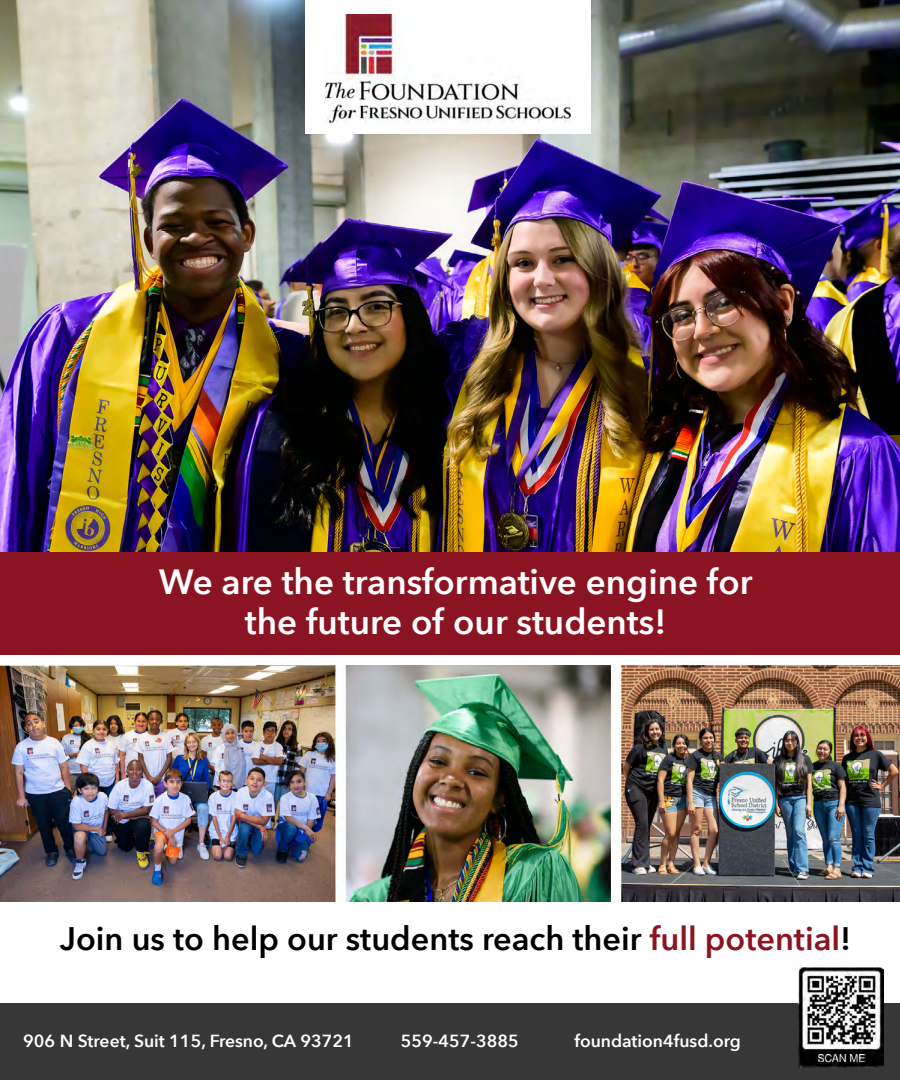
<style>
.page{position:relative;width:900px;height:1080px;background:#fff}
.page>*{position:absolute;margin:0;border:0;box-sizing:border-box;transform-origin:0 0}
.t1{font:600 35px/40px "Avenir Next";color:#fff;text-align:center}
.t2{font:600 32.5px "Avenir Next";color:#000}
.t3{font:600 17.5px "Avenir Next";color:#fff}
.s1{color:#8b1423}
</style>
<div class="page">
<div style="left:0;top:1004px;width:900px;height:76px;background:#373737"></div>
<img style="left:0;top:0;width:900px;height:552px">
<div style="left:306px;top:0;width:285px;height:134px;background:#fff"></div>
<div style="left:0;top:552px;width:900px;height:102px;background:#8b1423"></div>
<img style="left:326px;top:15px;width:245px;height:107px">
<img style="left:0;top:666px;width:900px;height:236px">
<img style="left:799px;top:968px;width:85px;height:99px">
<p class="t1" style="left:159px;top:561px;width:595px">We are the transformative engine for the future of our students!</p>
<p class="t2" style="left:60px;top:910px;width:793px">Join us to help our students reach their <span class="s1">full potential</span>!</p>
<p class="t3" style="left:23px;top:1026px;width:332px">906 N Street, Suit 115, Fresno, CA 93721</p>
<p class="t3" style="left:401px;top:1026px;width:119px">559-457-3885</p>
<p class="t3" style="left:574px;top:1026px;width:168px">foundation4fusd.org</p>
</div>
